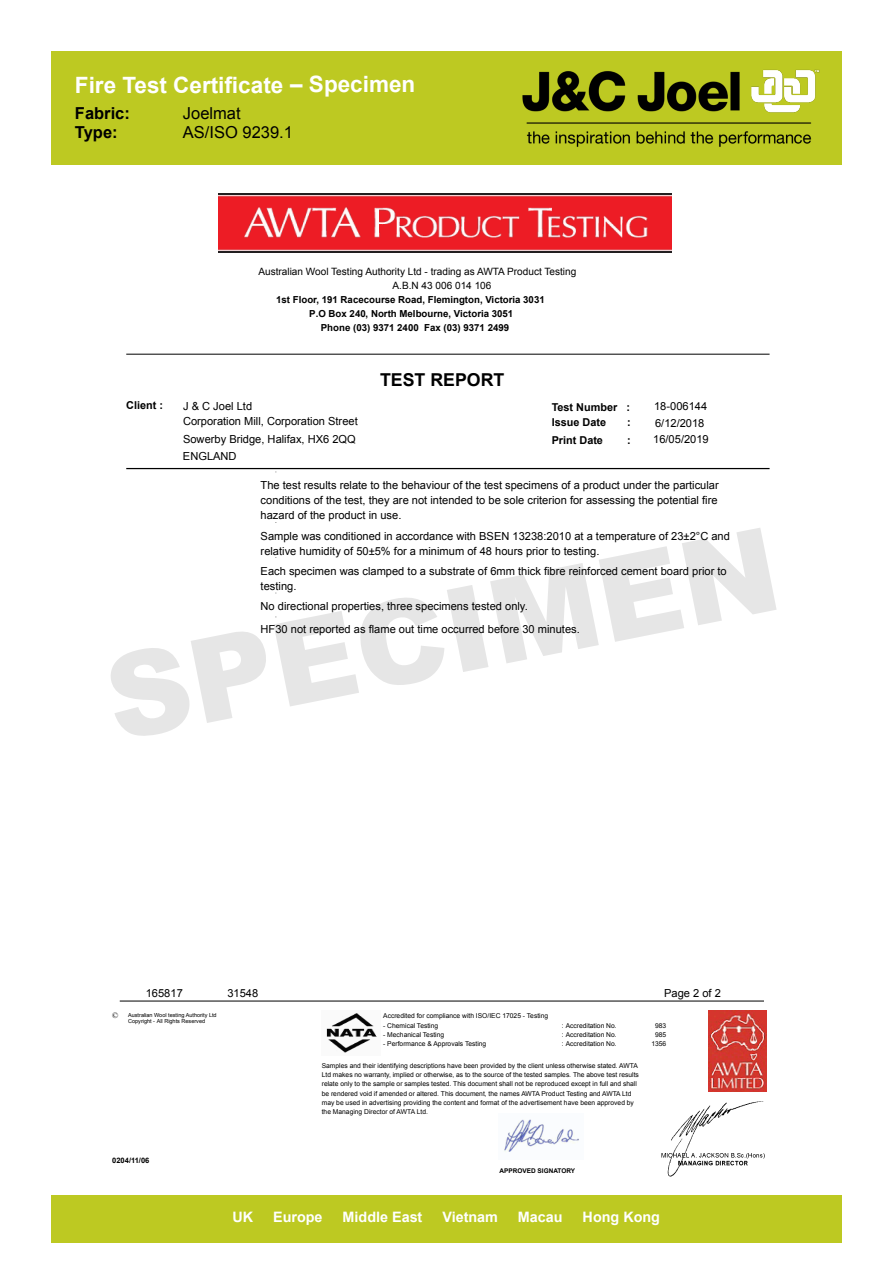
<style>
.page{position:relative;width:893px;height:1263px;background:#fff}
.page>*{position:absolute;margin:0;border:0;box-sizing:border-box;transform-origin:0 0}
.t1{font:900 117px "Arial";color:#000}
.t2{font:700 22.5px "Arial";color:#fff}
.t3{font:700 17.7px "Arial";color:#000}
.t4{font:16.5px "Arial";color:#000}
.t5{font:700 16.5px "Arial";color:#000}
.t6{font:700 14.4px "Arial";color:#fff}
.t7{font:11.1px/14.9px "Arial";color:#000}
.t8{font:700 10.8px/15.8px "Arial";color:#000}
.t9{font:10.05px/14px "Arial";color:#000}
.t10{font:700 9.75px "Arial";color:#000}
.t11{font:700 7.5px "Arial";color:#000}
.t12{font:6.75px/9.3px "Arial";color:#000}
.t13{font:700 6.45px "Arial";color:#000}
.t14{font:5.55px/6.4px "Arial";color:#000}
.s1{font-family:"Times New Roman";font-size:8.1px}
</style>
<div class="page">
<div style="left:51px;top:51px;width:791px;height:113px;background:#bdc922"></div>
<img style="left:522px;top:69px;width:298px;height:78px">
<div style="left:51px;top:1195px;width:791px;height:48px;background:#bdc922"></div>
<hr style="left:126px;top:354px;width:644px;height:1px;background:#000">
<hr style="left:126px;top:468px;width:644px;height:1px;background:#000">
<hr style="left:120px;top:1001px;width:644px;height:1px;background:#000">
<img style="left:218px;top:194px;width:454px;height:59px">
<img style="left:661px;top:1101px;width:104px;height:76px">
<img style="left:326px;top:1013px;width:51px;height:40px">
<img style="left:708px;top:1011px;width:59px;height:81px">
<img style="left:504px;top:1119px;width:75px;height:33px">
<h2 class="t2" style="left:75px;top:70px;width:342px">Fire Test Certificate – Specimen</h2>
<h3 class="t5" style="left:75px;top:103px;width:57px">Fabric:</h3>
<h3 class="t4" style="left:183px;top:103px;width:59px">Joelmat</h3>
<h3 class="t5" style="left:75px;top:122px;width:44px">Type:</h3>
<h3 class="t4" style="left:183px;top:122px;width:112px">AS/ISO 9239.1</h3>
<h3 class="t9" style="left:393px;top:264px;width:185px;text-indent:-134px">Australian Wool Testing Authority Ltd - trading as AWTA Product Testing<br>A.B.N 43 006 014 106</h3>
<h3 class="t10" style="left:276px;top:293px;width:270px">1st Floor, 191 Racecourse Road, Flemington, Victoria 3031</h3>
<h3 class="t10" style="left:309px;top:307px;width:205px">P.O Box 240, North Melbourne, Victoria 3051</h3>
<h3 class="t10" style="left:321px;top:321px;width:190px">Phone (03) 9371 2400 Fax (03) 9371 2499</h3>
<h3 class="t8" style="left:126px;top:397px;width:38px">Client :</h3>
<h3 class="t7" style="left:183px;top:398px;width:71px">J &amp; C Joel Ltd</h3>
<h3 class="t7" style="left:183px;top:414px;width:176px">Corporation Mill, Corporation Street</h3>
<h3 class="t3" style="left:380px;top:368px;width:126px">TEST REPORT</h3>
<h3 class="t8" style="left:552px;top:399px;width:80px">Test Number :<br>Issue Date</h3>
<h3 class="t8" style="left:627px;top:415px;width:5px">:</h3>
<h3 class="t7" style="left:654px;top:398px;width:55px">18-006144</h3>
<h3 class="t7" style="left:655px;top:416px;width:51px">6/12/2018</h3>
<h3 class="t7" style="left:183px;top:432px;width:174px">Sowerby Bridge, Halifax, HX6 2QQ</h3>
<h3 class="t8" style="left:552px;top:433px;width:53px">Print Date</h3>
<h3 class="t8" style="left:627px;top:433px;width:5px">:</h3>
<h3 class="t7" style="left:653px;top:432px;width:57px">16/05/2019</h3>
<h3 class="t7" style="left:183px;top:449px;width:55px">ENGLAND</h3>
<h3 class="t7" style="left:261px;top:478px;width:460px;text-align:justify">The test results relate to the behaviour of the test specimens of a product under the particular conditions of the test, they are not intended to be sole criterion for assessing the potential fire hazard of the product in use.</h3>
<h3 class="t7" style="left:261px;top:528px;width:471px">Sample was conditioned in accordance with BSEN 13238:2010 at a temperature of 23±2°C and relative humidity of 50±5% for a minimum of 48 hours prior to testing.</h3>
<h3 class="t7" style="left:261px;top:564px;width:468px">Each specimen was clamped to a substrate of 6mm thick fibre reinforced cement board prior to testing.</h3>
<h3 class="t7" style="left:261px;top:594px;width:321px;line-height:24px">No directional properties, three specimens tested only.<br>HF30 not reported as flame out time occurred before 30 minutes.</h3>
<h1 class="t1" style="left:91px;top:615px;width:684px;rotate:-11deg">SPECIMEN</h1>
<h3 class="t7" style="left:146px;top:986px;width:39px">165817</h3>
<h3 class="t7" style="left:227px;top:986px;width:32px">31548</h3>
<h3 class="t7" style="left:664px;top:986px;width:58px">Page 2 of 2</h3>
<p class="t14" style="left:128px;top:1011px;width:90px;text-indent:-16px"><span class="s1">©</span> Australian Wool testing Authority Ltd<br>Copyright - All Rights Reserved</p>
<p class="t12" style="left:383px;top:1011px;width:166px">Accredited for compliance with ISO/IEC 17025 - Testing</p>
<p class="t12" style="left:383px;top:1021px;width:56px">- Chemical Testing</p>
<p class="t12" style="left:562px;top:1021px;width:56px">: Accreditation No.</p>
<p class="t12" style="left:655px;top:1021px;width:13px">983</p>
<p class="t12" style="left:383px;top:1030px;width:62px">- Mechanical Testing</p>
<p class="t12" style="left:562px;top:1030px;width:56px">: Accreditation No.</p>
<p class="t12" style="left:655px;top:1030px;width:13px">985</p>
<p class="t12" style="left:383px;top:1039px;width:105px">- Performance &amp; Approvals Testing</p>
<p class="t12" style="left:562px;top:1039px;width:56px">: Accreditation No.</p>
<p class="t12" style="left:651px;top:1039px;width:16px">1356</p>
<p class="t11" style="left:112px;top:1155px;width:39px">0204/11/06</p>
<p class="t12" style="left:322px;top:1061px;width:319px">Samples and their identifying descriptions have been provided by the client unless otherwise stated. AWTA Ltd makes no warranty, implied or otherwise, as to the source of the tested samples. The above test results relate only to the sample or samples tested. This document shall not be reproduced except in full and shall be rendered void if amended or altered. This document, the names AWTA Product Testing and AWTA Ltd may be used in advertising providing the content and format of the advertisement have been approved by the Managing Director of AWTA Ltd.</p>
<p class="t13" style="left:500px;top:1166px;width:77px">APPROVED SIGNATORY</p>
<h3 class="t6" style="left:232px;top:1208px;width:22px">UK</h3>
<h3 class="t6" style="left:273px;top:1208px;width:51px">Europe</h3>
<h3 class="t6" style="left:343px;top:1208px;width:81px">Middle East</h3>
<h3 class="t6" style="left:442px;top:1208px;width:57px">Vietnam</h3>
<h3 class="t6" style="left:518px;top:1208px;width:46px">Macau</h3>
<h3 class="t6" style="left:583px;top:1208px;width:79px">Hong Kong</h3>
</div>
